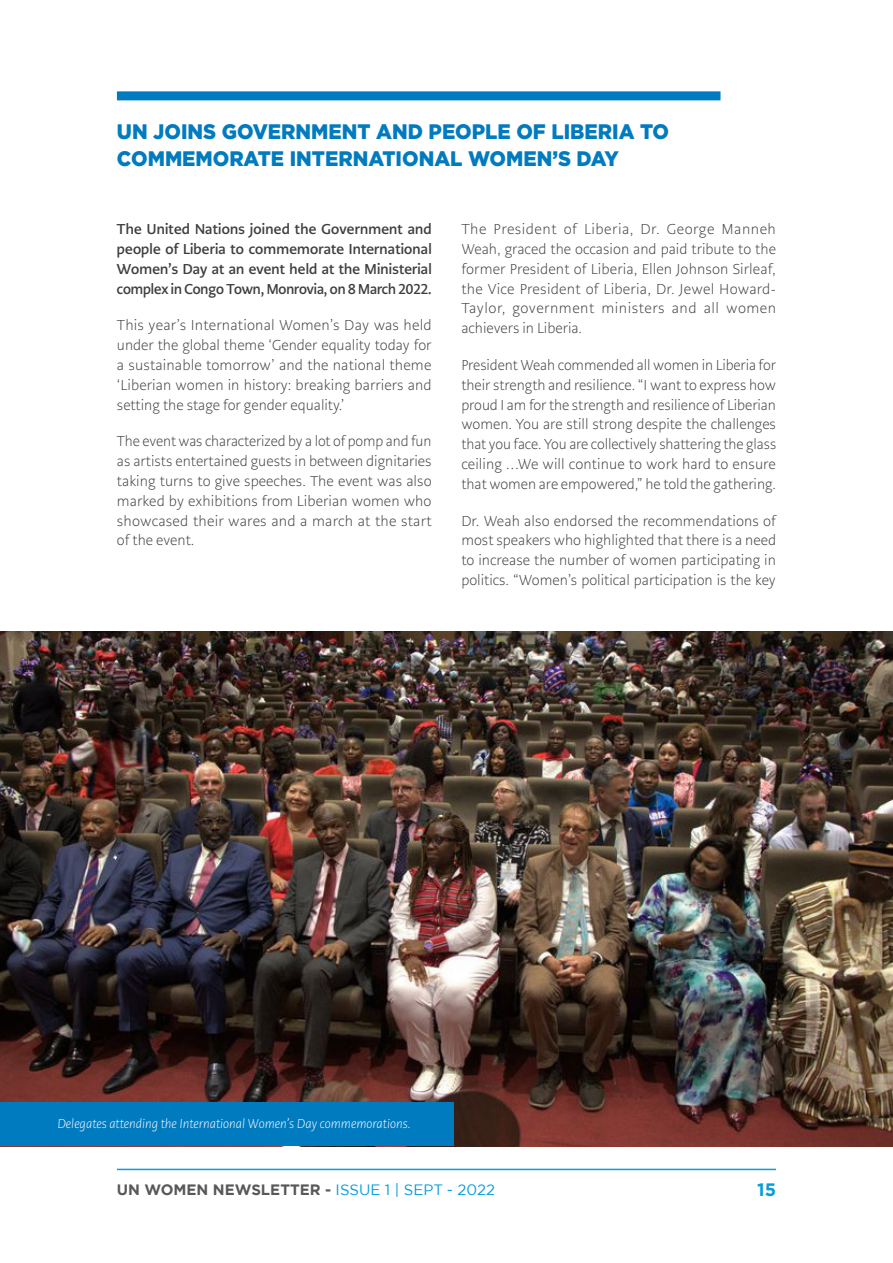
<style>
.page{position:relative;width:893px;height:1263px;background:#fff}
.page>*{position:absolute;margin:0;border:0;box-sizing:border-box;transform-origin:0 0}
.t1{font:900 21px/27px "Gotham";color:#007bbf;scale:.95 1}
.t2{font:700 18px "Gotham";color:#069ddc}
.t3{font:700 15px "Gotham";color:#57585a}
.text_normal{font:300 14.25px/19.8px "PMN Caecilia Sans Text";color:#3e3e3f;text-align:justify;scale:.93 1}
.text_normal-2{font:300 14.25px/19.8px "PMN Caecilia Sans Text";color:#3e3e3f;text-align:justify}
.text_normal-3{font:300 14.25px/19.8px "PMN Caecilia Sans Text";color:#3e3e3f;text-align:justify;scale:.96 1}
.text_normal_first_pa{font:700 14.25px/19.8px "PMN Caecilia Sans Head";letter-spacing:-.005em;color:#3e3e3f;text-align:justify}
.picture_caption{font:italic 300 12.75px "PMN Caecilia Sans Text";color:#fff;scale:.95 1}
.s1{font-weight:400;color:#069ddc}
</style>
<div class="page">
<hr style="left:117px;top:1169px;width:659px;height:1px;background:#069ddc">
<div style="left:117px;top:91px;width:603px;height:9px;background:#007bbf"></div>
<img style="left:0;top:631px;width:893px;height:515px">
<div style="left:0;top:1102px;width:454px;height:44px;background:#007bbf"></div>
<p class="t1" style="left:117px;top:117px;width:583px">UN JOINS GOVERNMENT AND PEOPLE OF LIBERIA TO<br>COMMEMORATE INTERNATIONAL WOMEN’S DAY</p>
<p class="text_normal_first_pa" style="left:117px;top:219px;width:316px">The United Nations joined the Government and people of Liberia to commemorate International Women’s Day at an event held at the Ministerial complex in Congo Town, Monrovia, on 8 March 2022.</p>
<p class="text_normal-2" style="left:117px;top:315px;width:316px">This year’s International Women’s Day was held under the global theme ‘Gender equality today for a sustainable tomorrow’ and the national theme ‘Liberian women in history: breaking barriers and setting the stage for gender equality.’</p>
<p class="text_normal" style="left:117px;top:431px;width:340px">The event was characterized by a lot of pomp and fun as artists entertained guests in between dignitaries taking turns to give speeches. The event was also marked by exhibitions from Liberian women who showcased their wares and a march at the start of the event.</p>
<p class="text_normal-2" style="left:461px;top:219px;width:316px">The President of Liberia, Dr. George Manneh Weah, graced the occasion and paid tribute to the former President of Liberia, Ellen Johnson Sirleaf, the Vice President of Liberia, Dr. Jewel Howard-Taylor, government ministers and all women achievers in Liberia.</p>
<p class="text_normal" style="left:461px;top:355px;width:340px">President Weah commended all women in Liberia for their strength and resilience. “I want to express how proud I am for the strength and resilience of Liberian women. You are still strong despite the challenges that you face. You are collectively shattering the glass ceiling …We will continue to work hard to ensure that women are empowered,” he told the gathering.</p>
<p class="text_normal-3" style="left:461px;top:511px;width:329px">Dr. Weah also endorsed the recommendations of most speakers who highlighted that there is a need to increase the number of women participating in politics. “Women’s political participation is the key</p>
<p class="picture_caption" style="left:57px;top:1116px;width:373px">Delegates attending the International Women’s Day commemorations.</p>
<p class="t3" style="left:117px;top:1180px;width:380px">UN WOMEN NEWSLETTER - <span class="s1">ISSUE 1 | SEPT - 2022</span></p>
<p class="t2" style="left:757px;top:1179px;width:20px">15</p>
</div>
